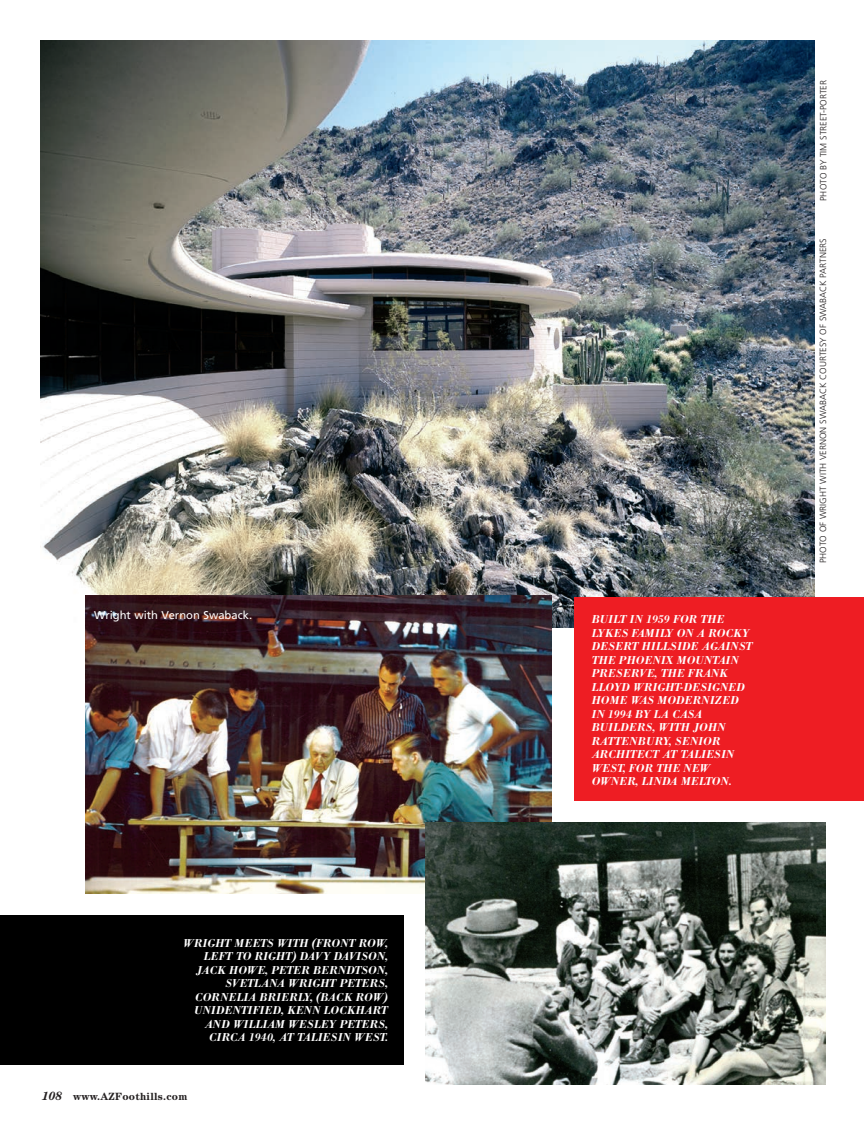
<style>
.page{position:relative;width:864px;height:1134px;background:#fff}
.page>*{position:absolute;margin:0;border:0;box-sizing:border-box;transform-origin:0 0}
.t1{font:italic 500 11.25px/13.5px "Bodoni BE";letter-spacing:.02em;color:#fff}
.t2{font:11.25px "Frutiger";color:#fff}
.t3{font:700 10.5px "Century";letter-spacing:.025em;color:#231f20}
.t4{font:300 9px "Frutiger";color:#231f20}
.s1{font-style:italic;font-size:12px}
</style>
<div class="page">
<img style="left:40px;top:40px;width:774px;height:588px">
<img style="left:85px;top:596px;width:466px;height:298px">
<img style="left:425px;top:823px;width:400px;height:262px">
<div style="left:574px;top:597px;width:290px;height:203px;background:#ee1d23"></div>
<div style="left:0;top:915px;width:404px;height:149px;background:#000"></div>
<p class="t2" style="left:94px;top:610px;width:159px">Wright with Vernon Swaback.</p>
<p class="t1" style="left:183px;top:938px;width:206px;text-align:right">WRIGHT MEETS WITH (FRONT ROW,<br>LEFT TO RIGHT) DAVY DAVISON,<br>JACK HOWE, PETER BERNDTSON,<br>SVETLANA WRIGHT PETERS,<br>CORNELIA BRIERLY, (BACK ROW)<br>UNIDENTIFIED, KENN LOCKHART<br>AND WILLIAM WESLEY PETERS,<br>CIRCA 1940, AT TALIESIN WEST.</p>
<p class="t3" style="left:42px;top:1093px;width:147px"><span class="s1">108</span> www.AZFoothills.com</p>
<p class="t1" style="left:592px;top:614px;width:162px">BUILT IN 1959 FOR THE<br>LYKES FAMILY ON A ROCKY<br>DESERT HILLSIDE AGAINST<br>THE PHOENIX MOUNTAIN<br>PRESERVE, THE FRANK<br>LLOYD WRIGHT-DESIGNED<br>HOME WAS MODERNIZED<br>IN 1994 BY LA CASA<br>BUILDERS, WITH JOHN<br>RATTENBURY, SENIOR<br>ARCHITECT AT TALIESIN<br>WEST, FOR THE NEW<br>OWNER, LINDA MELTON.</p>
<p class="t4" style="left:820px;top:201px;width:122px;rotate:-90deg">PHOTO BY TIM STREET-PORTER</p>
<p class="t4" style="left:819px;top:563px;width:326px;rotate:-90deg">PHOTO OF WRIGHT WITH VERNON SWABACK COURTESY OF SWABACK PARTNERS</p>
</div>
